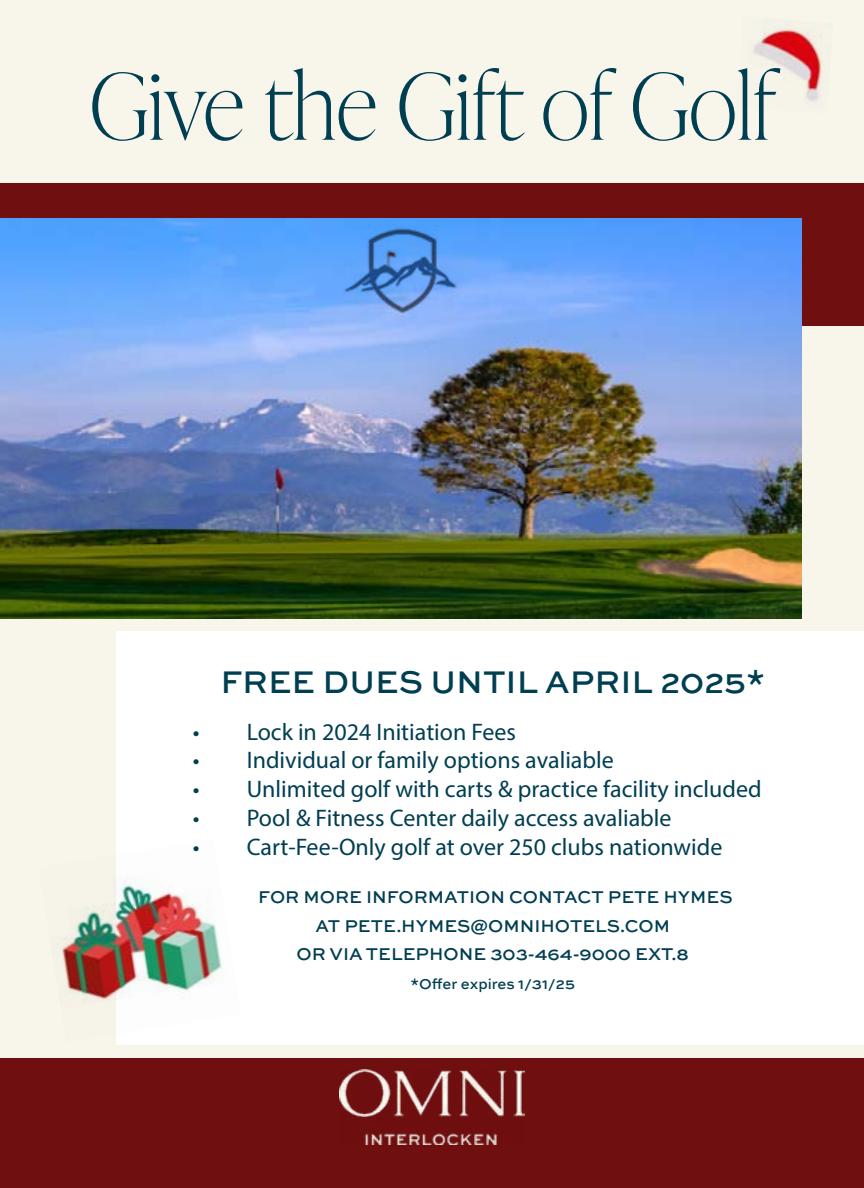
<style>
.page{position:relative;width:864px;height:1188px;background:#f8f5eb}
.page>*{position:absolute;margin:0;border:0;box-sizing:border-box;transform-origin:0 0}
.t1{font:100 91.5px "Ivy Presto Display";color:#003e52}
.t2{font:500 33px "Sweet Sans Pro";color:#003e52}
.t3{font:24px "Myriad Pro";color:#003e52}
.t4{font:500 18px/28.5px "Sweet Sans Pro";color:#003e52;text-align:center}
.t5{font:500 15px "Sweet Sans Pro";color:#003e52}
</style>
<div class="page">
<div style="left:0;top:1058px;width:864px;height:130px;background:#700f10"></div>
<div style="left:0;top:184px;width:864px;height:142px;background:#700f10"></div>
<img style="left:0;top:218px;width:801px;height:401px">
<img style="left:339px;top:1069px;width:186px;height:76px">
<div style="left:117px;top:631px;width:747px;height:413px;background:#fff"></div>
<img style="left:319px;top:218px;width:164px;height:135px">
<img style="left:59px;top:839px;width:163px;height:203px">
<img style="left:753px;top:20px;width:70px;height:82px">
<h1 class="t1" style="left:90px;top:41px;width:688px">Give the Gift of Golf</h1>
<h2 class="t2" style="left:220px;top:658px;width:546px">FREE DUES UNTIL APRIL 2025*</h2>
<p class="t3" style="left:193px;top:717px;width:325px">• Lock in 2024 Initiation Fees</p>
<p class="t3" style="left:193px;top:746px;width:423px">• Individual or family options avaliable</p>
<p class="t3" style="left:193px;top:774px;width:570px">• Unlimited golf with carts &amp; practice facility included</p>
<p class="t3" style="left:193px;top:803px;width:480px">• Pool &amp; Fitness Center daily access avaliable</p>
<p class="t3" style="left:193px;top:832px;width:531px">• Cart-Fee-Only golf at over 250 clubs nationwide</p>
<p class="t4" style="left:258px;top:882px;width:476px">FOR MORE INFORMATION CONTACT PETE HYMES<br>AT PETE.HYMES@OMNIHOTELS.COM<br>OR VIA TELEPHONE 303-464-9000 EXT.8</p>
<p class="t5" style="left:411px;top:973px;width:166px">*Offer expires 1/31/25</p>
</div>
